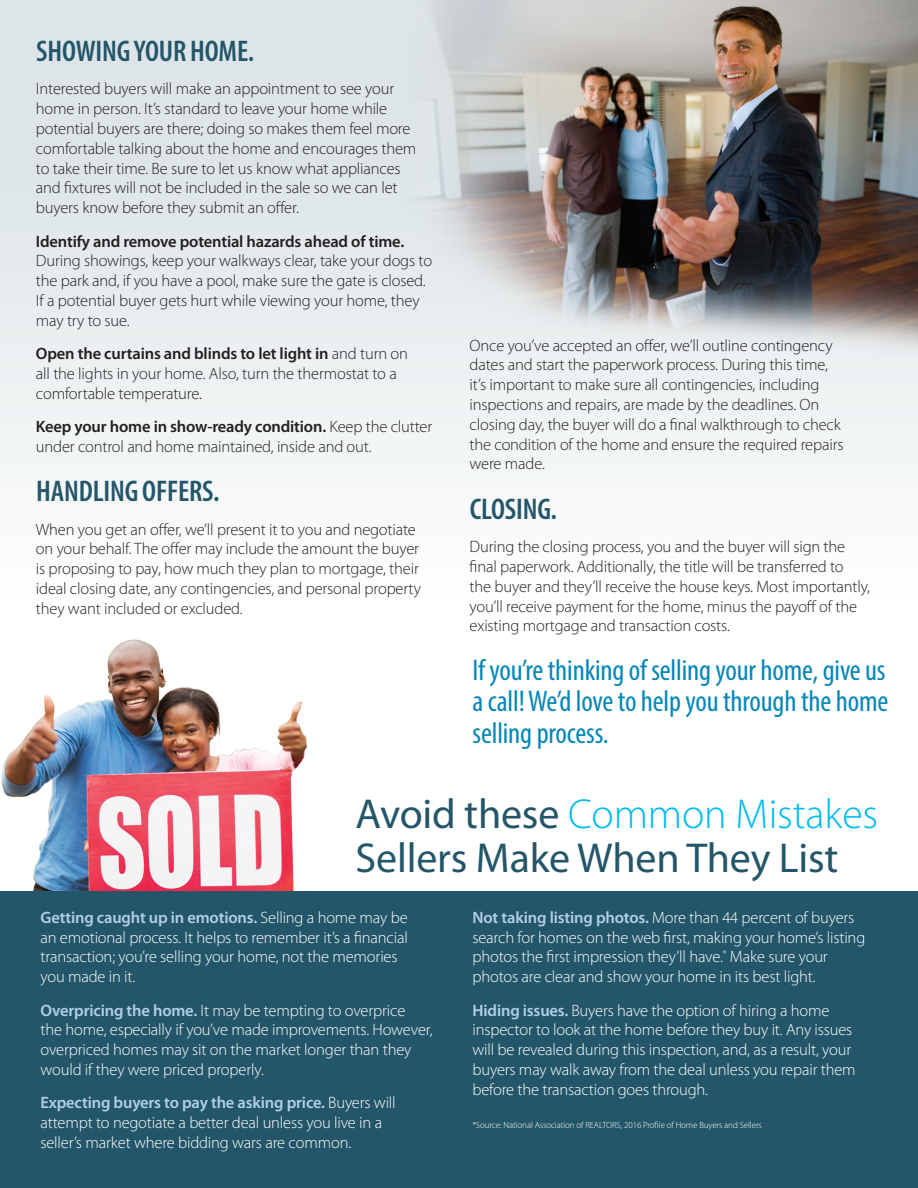
<style>
.page{position:relative;width:918px;height:1188px;background:#fff}
.page>*{position:absolute;margin:0;border:0;box-sizing:border-box;transform-origin:0 0}
.t1{font:42px/43.5px "Myriad Pro";letter-spacing:-.005em;color:#24566a}
.t2{font:condensed 30px/31.5px "Myriad Pro";letter-spacing:-.005em;color:#0687b8;text-align:justify}
.t3{font:600 condensed 30px "Myriad Pro";letter-spacing:-.005em;color:#24566a}
.t4{font:300 16.5px/19.8px "Myriad Pro";letter-spacing:-.01em;color:#231f20}
.t5{font:300 16.5px/19.8px "Myriad Pro";letter-spacing:-.01em;color:#fff}
.t6{font:300 9px "Myriad Pro";letter-spacing:-.01em;color:#fff}
.s1{font-weight:600}
.s2{font-weight:300;color:#00bcf1}
.s3{font-weight:600;color:#b1d0e6}
</style>
<div class="page">
<div style="left:0;top:891px;width:918px;height:297px;background:#24566a"></div>
<div style="left:0;top:0;width:918px;height:627px;background:linear-gradient(to bottom,#d7e0e3,#fdfefe)"></div>
<img style="left:378px;top:0;width:540px;height:356px">
<img style="left:1px;top:639px;width:307px;height:252px">
<p class="t3" style="left:36px;top:33px;width:220px">SHOWING YOUR HOME.</p>
<p class="t4" style="left:36px;top:79px;width:382px">Interested buyers will make an appointment to see your home in person. It’s standard to leave your home while potential buyers are there; doing so makes them feel more comfortable talking about the home and encourages them to take their time. Be sure to let us know what appliances and fixtures will not be included in the sale so we can let buyers know before they submit an offer.</p>
<p class="t4" style="left:36px;top:231px;width:398px"><span class="s1">Identify and remove potential hazards ahead of time.<br></span>During showings, keep your walkways clear, take your dogs to the park and, if you have a pool, make sure the gate is closed.<br>If a potential buyer gets hurt while viewing your home, they may try to sue.</p>
<p class="t4" style="left:36px;top:343px;width:374px"><span class="s1">Open the curtains and blinds to let light in</span> and turn on all the lights in your home. Also, turn the thermostat to a comfortable temperature.</p>
<p class="t4" style="left:36px;top:416px;width:398px"><span class="s1">Keep your home in show-ready condition.</span> Keep the clutter under control and home maintained, inside and out.</p>
<p class="t3" style="left:36px;top:473px;width:185px">HANDLING OFFERS.</p>
<p class="t4" style="left:36px;top:519px;width:387px">When you get an offer, we’ll present it to you and negotiate on your behalf. The offer may include the amount the buyer is proposing to pay, how much they plan to mortgage, their ideal closing date, any contingencies, and personal property they want included or excluded.</p>
<p class="t4" style="left:470px;top:335px;width:375px">Once you’ve accepted an offer, we’ll outline contingency dates and start the paperwork process. During this time, it’s important to make sure all contingencies, including inspections and repairs, are made by the deadlines. On closing day, the buyer will do a final walkthrough to check the condition of the home and ensure the required repairs were made.</p>
<p class="t3" style="left:470px;top:491px;width:89px">CLOSING.</p>
<p class="t4" style="left:470px;top:537px;width:402px">During the closing process, you and the buyer will sign the final paperwork. Additionally, the title will be transferred to<br>the buyer and they’ll receive the house keys. Most importantly, you’ll receive payment for the home, minus the payoff of the existing mortgage and transaction costs.</p>
<p class="t2" style="left:472px;top:653px;width:418px">If you’re thinking of selling your home, give us a call! We’d love to help you through the home selling process.</p>
<p class="t1" style="left:356px;top:792px;width:524px">Avoid these <span class="s2">Common Mistakes<br></span>Sellers Make When They List</p>
<p class="t5" style="left:40px;top:907px;width:369px"><span class="s3">Getting caught up in emotions.</span> Selling a home may be an emotional process. It helps to remember it’s a financial transaction; you’re selling your home, not the memories you made in it.</p>
<p class="t5" style="left:40px;top:1000px;width:394px"><span class="s3">Overpricing the home.</span> It may be tempting to overprice<br>the home, especially if you’ve made improvements. However, overpriced homes may sit on the market longer than they would if they were priced properly.</p>
<p class="t5" style="left:40px;top:1093px;width:357px"><span class="s3">Expecting buyers to pay the asking price.</span> Buyers will attempt to negotiate a better deal unless you live in a seller’s market where bidding wars are common.</p>
<p class="t5" style="left:472px;top:907px;width:394px"><span class="s3">Not taking listing photos.</span> More than 44 percent of buyers search for homes on the web first, making your home’s listing photos the first impression they’ll have.<sup>*</sup> Make sure your photos are clear and show your home in its best light.</p>
<p class="t5" style="left:472px;top:1000px;width:385px"><span class="s3">Hiding issues.</span> Buyers have the option of hiring a home inspector to look at the home before they buy it. Any issues will be revealed during this inspection, and, as a result, your buyers may walk away from the deal unless you repair them before the transaction goes through.</p>
<p class="t6" style="left:472px;top:1120px;width:291px">*Source: National Association of REALTORS, 2016 Profile of Home Buyers and Sellers</p>
</div>
